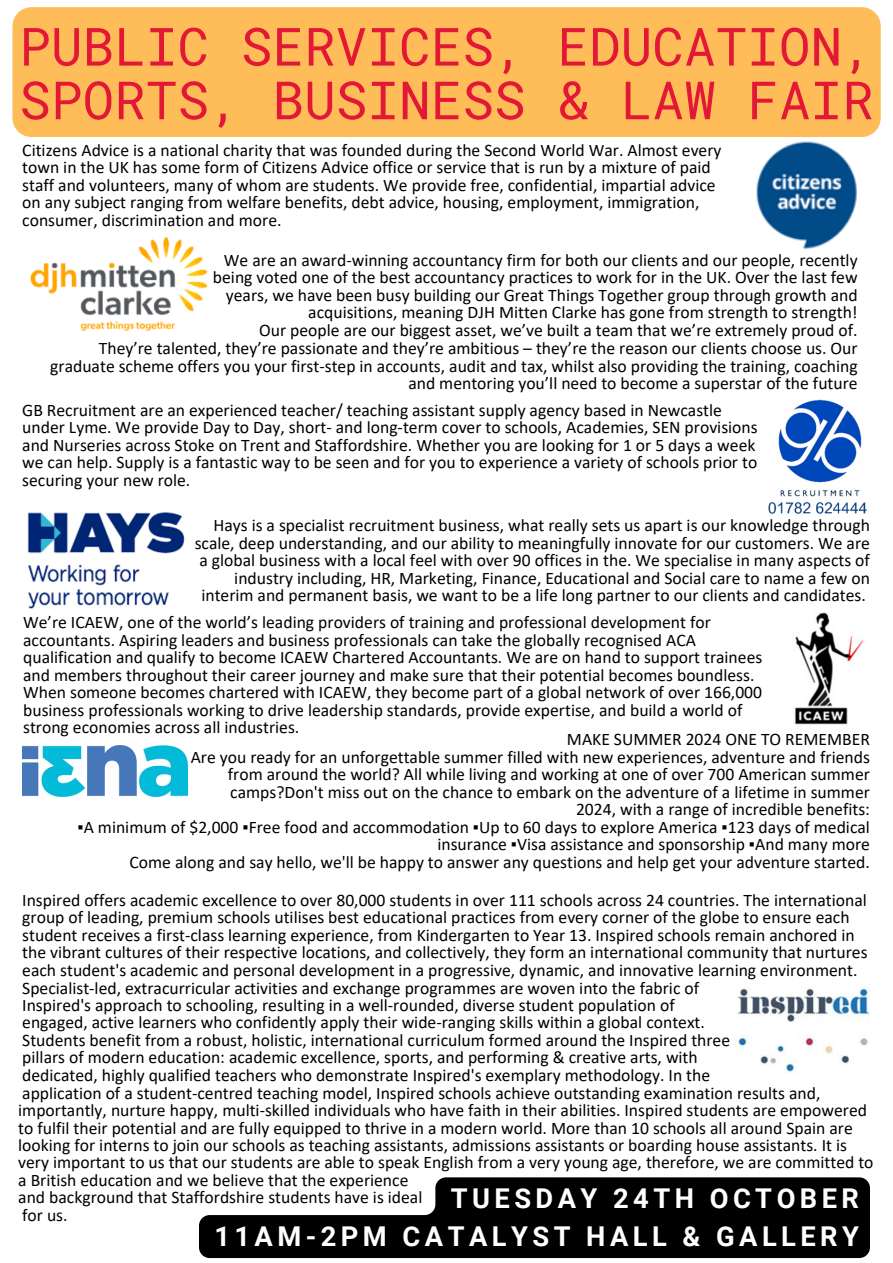
<style>
.page{position:relative;width:893px;height:1263px;background:#fff}
.page>*{position:absolute;margin:0;border:0;box-sizing:border-box;transform-origin:0 0}
.t1{font:52.72px/53.6px "Roboto Mono";color:#e31837}
.t2{font:700 27.3px "Roboto";letter-spacing:.165em;color:#fff}
.t3{font:17.62px/17.4px "Calibri";color:#000}
</style>
<div class="page">
<img style="left:756px;top:141px;width:101px;height:108px">
<img style="left:30px;top:237px;width:178px;height:94px">
<img style="left:768px;top:399px;width:99px;height:115px">
<img style="left:27px;top:512px;width:158px;height:97px">
<img style="left:794px;top:612px;width:71px;height:113px">
<img style="left:22px;top:745px;width:165px;height:52px">
<img style="left:734px;top:986px;width:136px;height:87px">
<div style="left:12px;top:7px;width:868px;height:130px;background:#ffbd59"></div>
<svg style="left:199px;top:1177px;width:671px;height:81px;fill:#000"></svg>
<p class="t1" style="left:19px;top:18px;width:856px">PUBLIC SERVICES, EDUCATION,<br>SPORTS, BUSINESS &amp; LAW FAIR</p>
<p class="t3" style="left:22px;top:143px;width:700px">Citizens Advice is a national charity that was founded during the Second World War. Almost every town in the UK has some form of Citizens Advice office or service that is run by a mixture of paid staff and volunteers, many of whom are students. We provide free, confidential, impartial advice on any subject ranging from welfare benefits, debt advice, housing, employment, immigration, consumer, discrimination and more.</p>
<p class="t3" style="left:213px;top:253px;width:646px;text-align:right">We are an award-winning accountancy firm for both our clients and our people, recently being voted one of the best accountancy practices to work for in the UK. Over the last few years, we have been busy building our Great Things Together group through growth and acquisitions, meaning DJH Mitten Clarke has gone from strength to strength!</p>
<p class="t3" style="left:259px;top:322px;width:600px">Our people are our biggest asset, we’ve built a team that we’re extremely proud of.</p>
<p class="t3" style="left:50px;top:341px;width:809px;text-align:right">They’re talented, they’re passionate and they’re ambitious – they’re the reason our clients choose us. Our graduate scheme offers you your first-step in accounts, audit and tax, whilst also providing the training, coaching and mentoring you’ll need to become a superstar of the future</p>
<p class="t3" style="left:22px;top:403px;width:737px">GB Recruitment are an experienced teacher/ teaching assistant supply agency based in Newcastle under Lyme. We provide Day to Day, short- and long-term cover to schools, Academies, SEN provisions and Nurseries across Stoke on Trent and Staffordshire. Whether you are looking for 1 or 5 days a week we can help. Supply is a fantastic way to be seen and for you to experience a variety of schools prior to securing your new role.</p>
<p class="t3" style="left:195px;top:518px;width:677px;text-align:right">Hays is a specialist recruitment business, what really sets us apart is our knowledge through scale, deep understanding, and our ability to meaningfully innovate for our customers. We are a global business with a local feel with over 90 offices in the. We specialise in many aspects of industry including, HR, Marketing, Finance, Educational and Social care to name a few on interim and permanent basis, we want to be a life long partner to our clients and candidates.</p>
<p class="t3" style="left:23px;top:615px;width:740px">We’re ICAEW, one of the world’s leading providers of training and professional development for accountants. Aspiring leaders and business professionals can take the globally recognised ACA qualification and qualify to become ICAEW Chartered Accountants. We are on hand to support trainees and members throughout their career journey and make sure that their potential becomes boundless.<br>When someone becomes chartered with ICAEW, they become part of a global network of over 166,000 business professionals working to drive leadership standards, provide expertise, and build a world of strong economies across all industries.</p>
<p class="t3" style="left:567px;top:732px;width:304px">MAKE SUMMER 2024 ONE TO REMEMBER</p>
<p class="t3" style="left:191px;top:750px;width:681px;text-align:right">Are you ready for an unforgettable summer filled with new experiences, adventure and friends from around the world? All while living and working at one of over 700 American summer camps?Don't miss out on the chance to embark on the adventure of a lifetime in summer 2024, with a range of incredible benefits:</p>
<p class="t3" style="left:77px;top:820px;width:794px;text-align:right">▪️A minimum of $2,000 ▪️Free food and accommodation ▪️Up to 60 days to explore America ▪️ 123 days of medical insurance ▪️Visa assistance and sponsorship ▪️And many more</p>
<p class="t3" style="left:129px;top:855px;width:742px">Come along and say hello, we'll be happy to answer any questions and help get your adventure started.</p>
<p class="t3" style="left:22px;top:893px;width:847px">Inspired offers academic excellence to over 80,000 students in over 111 schools across 24 countries. The international group of leading, premium schools utilises best educational practices from every corner of the globe to ensure each student receives a first-class learning experience, from Kindergarten to Year 13. Inspired schools remain anchored in the vibrant cultures of their respective locations, and collectively, they form an international community that nurtures each student's academic and personal development in a progressive, dynamic, and innovative learning environment.</p>
<p class="t3" style="left:22px;top:980px;width:709px">Specialist-led, extracurricular activities and exchange programmes are woven into the fabric of Inspired's approach to schooling, resulting in a well-rounded, diverse student population of engaged, active learners who confidently apply their wide-ranging skills within a global context.<br>Students benefit from a robust, holistic, international curriculum formed around the Inspired three pillars of modern education: academic excellence, sports, and performing &amp; creative arts, with dedicated, highly qualified teachers who demonstrate Inspired's exemplary methodology. In the</p>
<p class="t3" style="left:18px;top:1085px;width:857px">application of a student-centred teaching model, Inspired schools achieve outstanding examination results and, importantly, nurture happy, multi-skilled individuals who have faith in their abilities. Inspired students are empowered to fulfil their potential and are fully equipped to thrive in a modern world. More than 10 schools all around Spain are looking for interns to join our schools as teaching assistants, admissions assistants or boarding house assistants. It is very important to us that our students are able to speak English from a very young age, therefore, we are committed to a British education and we believe that the experience</p>
<p class="t3" style="left:18px;top:1190px;width:406px">and background that Staffordshire students have is ideal</p>
<p class="t3" style="left:22px;top:1208px;width:47px">for us.</p>
<p class="t2" style="left:451px;top:1183px;width:410px">TUESDAY 24TH OCTOBER</p>
<p class="t2" style="left:214px;top:1220px;width:646px">11AM-2PM CATALYST HALL &amp; GALLERY</p>
</div>
